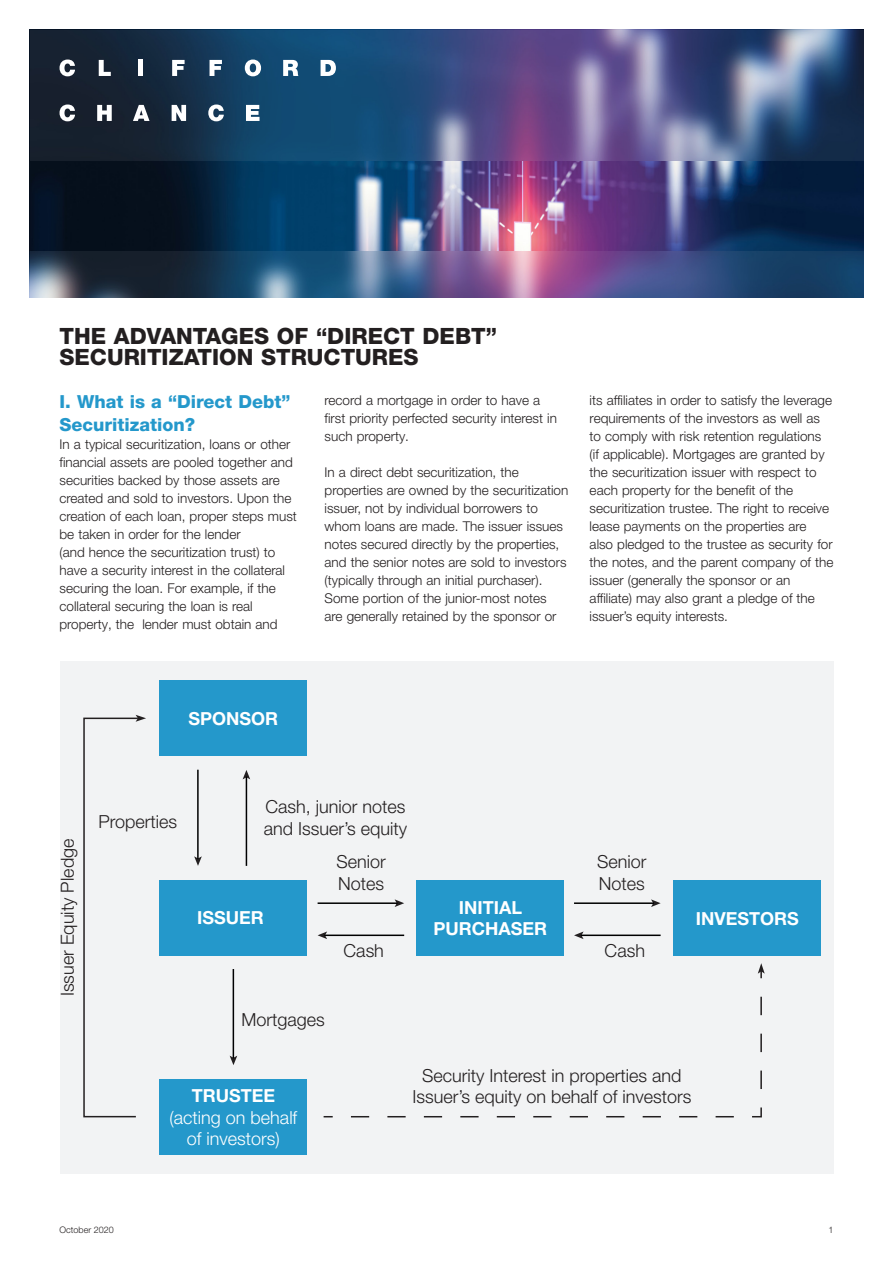
<style>
.page{position:relative;width:893px;height:1263px;background:#fff}
.page>*{position:absolute;margin:0;border:0;box-sizing:border-box;transform-origin:0 0}
._03__Page_Heading{font:800 22.5px/21px "Helvetica Neue LT Pro";color:#231f20}
.t1{font:300 18px/21.6px "Helvetica Neue LT";color:#231f20}
.t2{font:700 18px "Helvetica Neue LT";color:#fff}
._05__Heading_1{font:800 18px "Helvetica Neue LT Pro";color:#2498cb}
.t3{font:300 18px "Helvetica Neue LT";color:#fff}
._08__Body_Text_4MM{font:300 13.5px/18px "Helvetica Neue LT Pro";color:#231f20}
.t4{font:300 9px "Helvetica Neue LT Pro";color:#231f20}
</style>
<div class="page">
<img style="left:30px;top:30px;width:833px;height:268px">
<svg style="left:60px;top:60px;width:15px;height:16px"></svg>
<svg style="left:99px;top:60px;width:12px;height:16px"></svg>
<div style="left:138px;top:60px;width:5px;height:16px;background:#fff"></div>
<svg style="left:172px;top:60px;width:13px;height:16px"></svg>
<svg style="left:210px;top:60px;width:12px;height:16px"></svg>
<svg style="left:245px;top:60px;width:16px;height:16px"></svg>
<svg style="left:283px;top:60px;width:15px;height:16px"></svg>
<svg style="left:321px;top:60px;width:15px;height:16px"></svg>
<svg style="left:60px;top:105px;width:15px;height:16px"></svg>
<svg style="left:97px;top:105px;width:15px;height:16px"></svg>
<svg style="left:133px;top:105px;width:17px;height:16px"></svg>
<svg style="left:172px;top:105px;width:14px;height:16px"></svg>
<svg style="left:208px;top:105px;width:16px;height:16px"></svg>
<svg style="left:246px;top:105px;width:14px;height:16px"></svg>
<img style="left:30px;top:162px;width:833px;height:89px">
<div style="left:60px;top:661px;width:773px;height:513px;background:#f2f3f4"></div>
<div style="left:160px;top:680px;width:147px;height:76px;background:#2498cb"></div>
<div style="left:160px;top:879px;width:147px;height:76px;background:#2498cb"></div>
<div style="left:160px;top:1079px;width:147px;height:76px;background:#2498cb"></div>
<div style="left:417px;top:879px;width:147px;height:76px;background:#2498cb"></div>
<div style="left:674px;top:879px;width:147px;height:76px;background:#2498cb"></div>
<svg style="left:83px;top:715px;width:63px;height:403px"></svg>
<svg style="left:194px;top:856px;width:8px;height:10px"></svg>
<hr style="left:197px;top:770px;width:2px;height:89px;background:#000">
<svg style="left:230px;top:1056px;width:7px;height:9px"></svg>
<hr style="left:233px;top:969px;width:1px;height:89px;background:#000">
<svg style="left:243px;top:770px;width:7px;height:9px"></svg>
<hr style="left:246px;top:776px;width:1px;height:90px;background:#000">
<svg style="left:395px;top:899px;width:9px;height:8px"></svg>
<hr style="left:318px;top:902px;width:79px;height:2px;background:#000">
<svg style="left:651px;top:899px;width:10px;height:8px"></svg>
<hr style="left:574px;top:902px;width:80px;height:2px;background:#000">
<svg style="left:318px;top:931px;width:9px;height:8px"></svg>
<hr style="left:324px;top:934px;width:80px;height:2px;background:#000">
<svg style="left:574px;top:931px;width:10px;height:8px"></svg>
<hr style="left:581px;top:934px;width:80px;height:2px;background:#000">
<svg style="left:323px;top:973px;width:439px;height:145px"></svg>
<svg style="left:758px;top:963px;width:7px;height:11px"></svg>
<p class="_03__Page_Heading" style="left:60px;top:325px;width:439px">THE ADVANTAGES OF “DIRECT DEBT”<br>SECURITIZATION STRUCTURES</p>
<p class="_05__Heading_1" style="left:60px;top:391px;width:232px">I. What is a “Direct Debt”</p>
<p class="_05__Heading_1" style="left:60px;top:414px;width:137px">Securitization?</p>
<p class="_08__Body_Text_4MM" style="left:60px;top:435px;width:239px">In a typical securitization, loans or other financial assets are pooled together and securities backed by those assets are created and sold to investors. Upon the creation of each loan, proper steps must be taken in order for the lender<br>(and hence the securitization trust) to have a security interest in the collateral securing the loan. For example, if the collateral securing the loan is real property, the lender must obtain and</p>
<p class="_08__Body_Text_4MM" style="left:325px;top:391px;width:234px">record a mortgage in order to have a first priority perfected security interest in such property.</p>
<p class="_08__Body_Text_4MM" style="left:325px;top:463px;width:245px">In a direct debt securitization, the properties are owned by the securitization issuer, not by individual borrowers to whom loans are made. The issuer issues notes secured directly by the properties, and the senior notes are sold to investors (typically through an initial purchaser).<br>Some portion of the junior-most notes<br>are generally retained by the sponsor or</p>
<p class="_08__Body_Text_4MM" style="left:590px;top:391px;width:245px">its affiliates in order to satisfy the leverage requirements of the investors as well as to comply with risk retention regulations (if applicable). Mortgages are granted by the securitization issuer with respect to each property for the benefit of the securitization trustee. The right to receive lease payments on the properties are also pledged to the trustee as security for the notes, and the parent company of the issuer (generally the sponsor or an affiliate) may also grant a pledge of the issuer’s equity interests.</p>
<p class="t2" style="left:189px;top:708px;width:91px">SPONSOR</p>
<p class="t1" style="left:56px;top:996px;width:159px;rotate:-90deg">Issuer Equity Pledge</p>
<p class="t1" style="left:99px;top:811px;width:80px">Properties</p>
<p class="t1" style="left:264px;top:796px;width:145px">Cash, junior notes and Issuer’s equity</p>
<p class="t2" style="left:197px;top:906px;width:68px">ISSUER</p>
<p class="t1" style="left:337px;top:850px;width:51px">Senior</p>
<p class="t1" style="left:338px;top:872px;width:48px">Notes</p>
<p class="t2" style="left:459px;top:896px;width:65px">INITIAL</p>
<p class="t2" style="left:433px;top:918px;width:115px">PURCHASER</p>
<p class="t1" style="left:597px;top:850px;width:51px">Senior</p>
<p class="t1" style="left:599px;top:872px;width:48px">Notes</p>
<p class="t1" style="left:344px;top:939px;width:42px">Cash</p>
<p class="t1" style="left:605px;top:939px;width:42px">Cash</p>
<p class="t1" style="left:242px;top:1008px;width:85px">Mortgages</p>
<p class="t2" style="left:696px;top:907px;width:105px">INVESTORS</p>
<p class="t2" style="left:192px;top:1084px;width:85px">TRUSTEE</p>
<p class="t3" style="left:170px;top:1106px;width:129px">(acting on behalf</p>
<p class="t3" style="left:187px;top:1128px;width:95px">of investors)</p>
<p class="t1" style="left:412px;top:1064px;width:281px;text-align:center">Security Interest in properties and<br>Issuer’s equity on behalf of investors</p>
<p class="t4" style="left:60px;top:1224px;width:56px">October 2020</p>
<p class="t4" style="left:828px;top:1224px;width:7px">1</p>
</div>
